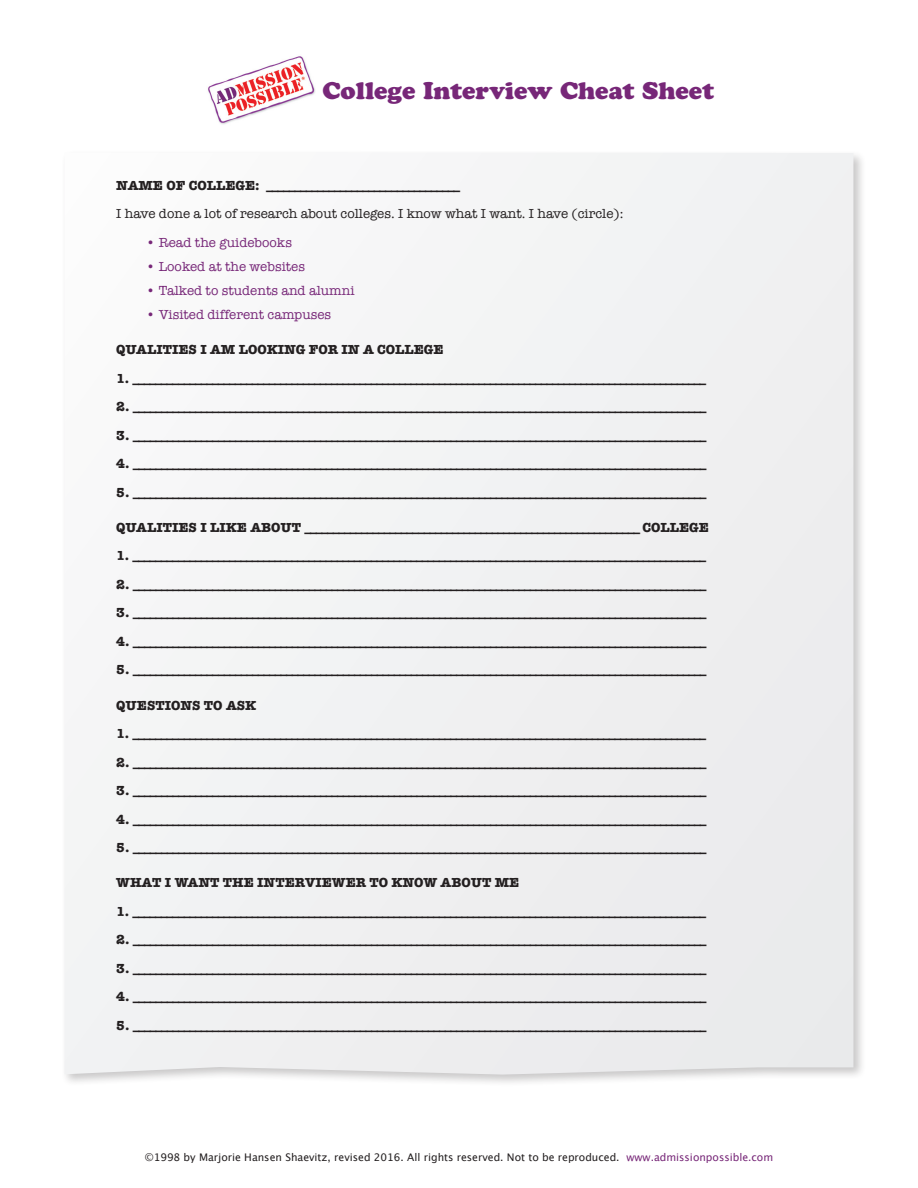
<style>
.page{position:relative;width:918px;height:1188px;background:#fff}
.page>*{position:absolute;margin:0;border:0;box-sizing:border-box;transform-origin:0 0}
.t1{font:24px "Cooper Black Std";color:#772778}
.t2{font:700 13.5px "American Typewriter";color:#231f20}
.t3{font:13.5px "American Typewriter";color:#772778}
.t4{font:13.5px "American Typewriter";color:#231f20}
.t5{font:10.5px "Lucida Grande";color:#231f20}
.s1{color:#772778}
</style>
<div class="page">
<div style="left:61px;top:149px;width:805px;height:939px;background:#231f20;opacity:.25"></div>
<div style="left:64px;top:152px;width:790px;height:923px;background:#f0f1f2"></div>
<img style="left:208px;top:56px;width:107px;height:68px">
<p class="t1" style="left:322px;top:76px;width:393px">College Interview Cheat Sheet</p>
<p class="t2" style="left:116px;top:174px;width:345px">NAME OF COLLEGE: __________________________________</p>
<p class="t4" style="left:116px;top:203px;width:509px">I have done a lot of research about colleges. I know what I want. I have (circle):</p>
<p class="t3" style="left:146px;top:232px;width:147px">• Read the guidebooks</p>
<p class="t3" style="left:146px;top:256px;width:160px">• Looked at the websites</p>
<p class="t3" style="left:146px;top:280px;width:210px">• Talked to students and alumni</p>
<p class="t3" style="left:146px;top:304px;width:186px">• Visited different campuses</p>
<p class="t2" style="left:116px;top:338px;width:329px">QUALITIES I AM LOOKING FOR IN A COLLEGE</p>
<p class="t2" style="left:116px;top:366px;width:592px">1. _____________________________________________________________________________________________________</p>
<p class="t2" style="left:116px;top:395px;width:592px">2. _____________________________________________________________________________________________________</p>
<p class="t2" style="left:116px;top:423px;width:592px">3. _____________________________________________________________________________________________________</p>
<p class="t2" style="left:116px;top:452px;width:592px">4. _____________________________________________________________________________________________________</p>
<p class="t2" style="left:116px;top:480px;width:592px">5. _____________________________________________________________________________________________________</p>
<p class="t2" style="left:116px;top:516px;width:594px">QUALITIES I LIKE ABOUT ___________________________________________________________ COLLEGE</p>
<p class="t2" style="left:116px;top:544px;width:592px">1. _____________________________________________________________________________________________________</p>
<p class="t2" style="left:116px;top:573px;width:592px">2. _____________________________________________________________________________________________________</p>
<p class="t2" style="left:116px;top:601px;width:592px">3. _____________________________________________________________________________________________________</p>
<p class="t2" style="left:116px;top:630px;width:592px">4. _____________________________________________________________________________________________________</p>
<p class="t2" style="left:116px;top:658px;width:592px">5. _____________________________________________________________________________________________________</p>
<p class="t2" style="left:116px;top:693px;width:141px">QUESTIONS TO ASK</p>
<p class="t2" style="left:116px;top:722px;width:592px">1. _____________________________________________________________________________________________________</p>
<p class="t2" style="left:116px;top:750px;width:592px">2. _____________________________________________________________________________________________________</p>
<p class="t2" style="left:116px;top:779px;width:592px">3. _____________________________________________________________________________________________________</p>
<p class="t2" style="left:116px;top:807px;width:592px">4. _____________________________________________________________________________________________________</p>
<p class="t2" style="left:116px;top:836px;width:592px">5. _____________________________________________________________________________________________________</p>
<p class="t2" style="left:116px;top:871px;width:405px">WHAT I WANT THE INTERVIEWER TO KNOW ABOUT ME</p>
<p class="t2" style="left:116px;top:900px;width:592px">1. _____________________________________________________________________________________________________</p>
<p class="t2" style="left:116px;top:928px;width:592px">2. _____________________________________________________________________________________________________</p>
<p class="t2" style="left:116px;top:957px;width:592px">3. _____________________________________________________________________________________________________</p>
<p class="t2" style="left:116px;top:985px;width:592px">4. _____________________________________________________________________________________________________</p>
<p class="t2" style="left:116px;top:1014px;width:592px">5. _____________________________________________________________________________________________________</p>
<p class="t5" style="left:145px;top:1151px;width:630px">©1998 by Marjorie Hansen Shaevitz, revised 2016. All rights reserved. Not to be reproduced. <span class="s1">www.admissionpossible.com</span></p>
</div>
